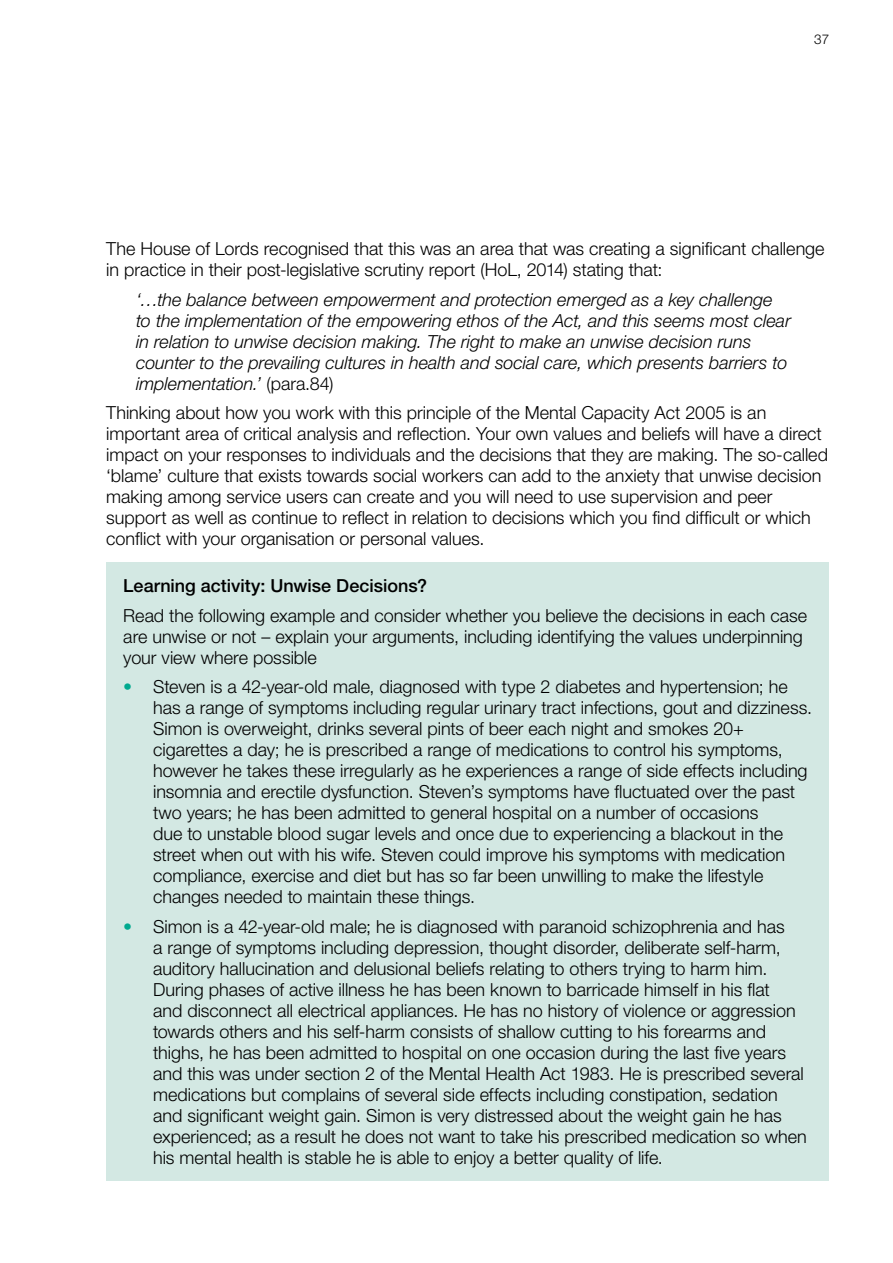
<style>
.page{position:relative;width:893px;height:1263px;background:#fff}
.page>*{position:absolute;margin:0;border:0;box-sizing:border-box;transform-origin:0 0}
.Body_No_Numbers{font:300 18px/21px "Helvetica Neue LT Std";color:#000}
.Quoted_Text{font:italic 300 18px/21px "Helvetica Neue LT Std";letter-spacing:-.005em;color:#000}
.t1{font:300 13.5px "Helvetica Neue LT Std";color:#000}
.s1{font-style:normal}
.s2{font-weight:500}
.s3{color:#00a98f}
</style>
<div class="page">
<div style="left:106px;top:562px;width:723px;height:619px;background:#d3e8e3"></div>
<p class="t1" style="left:814px;top:31px;width:17px">37</p>
<p class="Body_No_Numbers" style="left:106px;top:238px;width:720px">The House of Lords recognised that this was an area that was creating a significant challenge in practice in their post-legislative scrutiny report (HoL, 2014) stating that:</p>
<p class="Quoted_Text" style="left:136px;top:289px;width:656px">‘…the balance between empowerment and protection emerged as a key challenge to the implementation of the empowering ethos of the Act, and this seems most clear in relation to unwise decision making. The right to make an unwise decision runs counter to the prevailing cultures in health and social care, which presents barriers to implementation.’ <span class="s1">(para.84)</span></p>
<p class="Body_No_Numbers" style="left:106px;top:402px;width:723px">Thinking about how you work with this principle of the Mental Capacity Act 2005 is an important area of critical analysis and reflection. Your own values and beliefs will have a direct impact on your responses to individuals and the decisions that they are making. The so-called ‘blame’ culture that exists towards social workers can add to the anxiety that unwise decision making among service users can create and you will need to use supervision and peer support as well as continue to reflect in relation to decisions which you find difficult or which conflict with your organisation or personal values.</p>
<p class="Body_No_Numbers" style="left:123px;top:571px;width:685px;line-height:29.5px"><span class="s2">Learning activity: Unwise Decisions?<br></span>Read the following example and consider whether you believe the decisions in each case</p>
<p class="Body_No_Numbers" style="left:123px;top:625px;width:681px">are unwise or not – explain your arguments, including identifying the values underpinning your view where possible</p>
<p class="Body_No_Numbers" style="left:153px;top:676px;width:660px;text-indent:-30px"><span class="s3">•</span> Steven is a 42-year-old male, diagnosed with type 2 diabetes and hypertension; he has a range of symptoms including regular urinary tract infections, gout and dizziness.<br>Simon is overweight, drinks several pints of beer each night and smokes 20+ cigarettes a day; he is prescribed a range of medications to control his symptoms, however he takes these irregularly as he experiences a range of side effects including insomnia and erectile dysfunction. Steven’s symptoms have fluctuated over the past two years; he has been admitted to general hospital on a number of occasions<br>due to unstable blood sugar levels and once due to experiencing a blackout in the street when out with his wife. Steven could improve his symptoms with medication compliance, exercise and diet but has so far been unwilling to make the lifestyle changes needed to maintain these things.</p>
<p class="Body_No_Numbers" style="left:153px;top:915px;width:655px;text-indent:-30px"><span class="s3">•</span> Simon is a 42-year-old male; he is diagnosed with paranoid schizophrenia and has<br>a range of symptoms including depression, thought disorder, deliberate self-harm, auditory hallucination and delusional beliefs relating to others trying to harm him.<br>During phases of active illness he has been known to barricade himself in his flat<br>and disconnect all electrical appliances. He has no history of violence or aggression towards others and his self-harm consists of shallow cutting to his forearms and thighs, he has been admitted to hospital on one occasion during the last five years and this was under section 2 of the Mental Health Act 1983. He is prescribed several medications but complains of several side effects including constipation, sedation and significant weight gain. Simon is very distressed about the weight gain he has experienced; as a result he does not want to take his prescribed medication so when his mental health is stable he is able to enjoy a better quality of life.</p>
</div>
